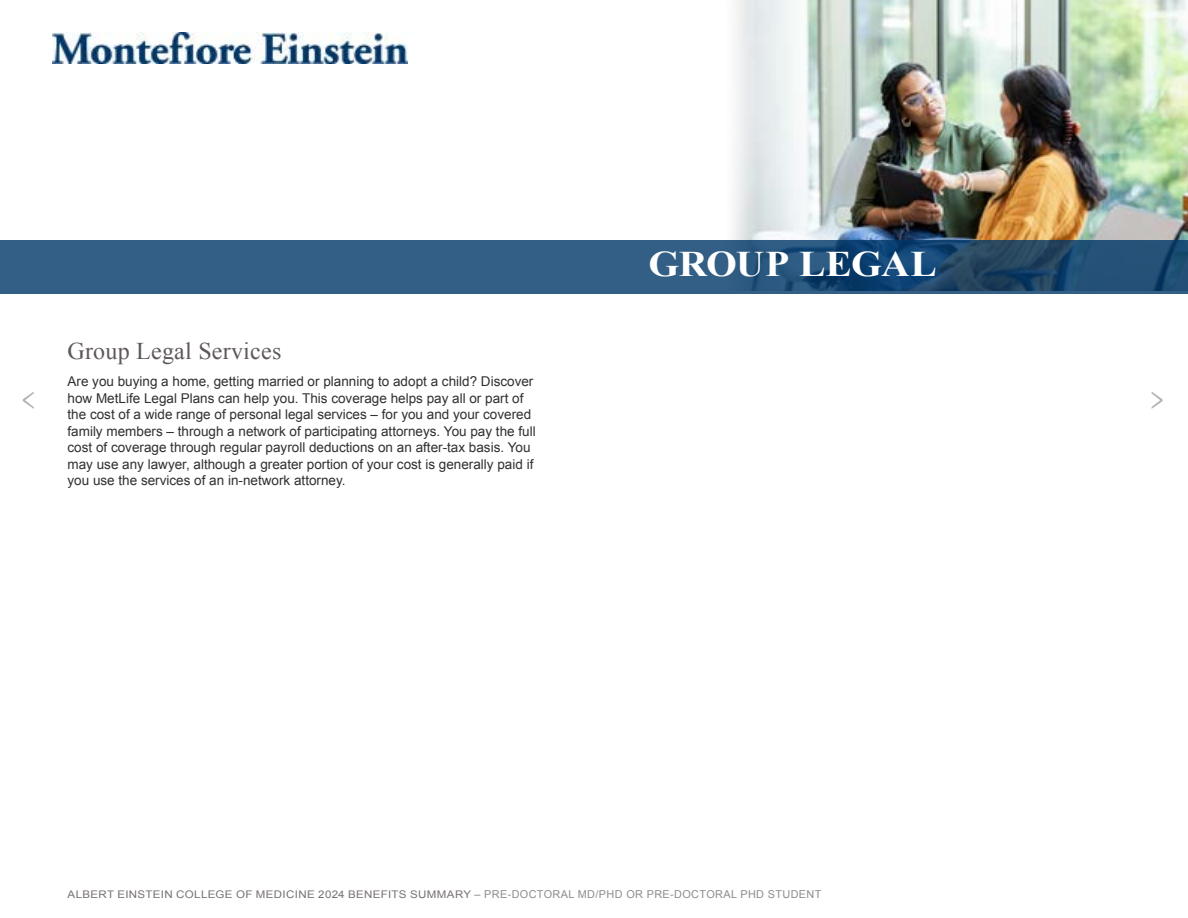
<style>
.page{position:relative;width:1188px;height:918px;background:#fff}
.page>*{position:absolute;margin:0;border:0;box-sizing:border-box;transform-origin:0 0}
.t1{font:700 36px "Times New Roman";letter-spacing:-.015em;color:#fff;scale:1.1 1}
.t2{font:24px "Times New Roman";letter-spacing:.01em;color:#5e5859}
.t3{font:13.5px/16.5px "Arial";color:#322f31}
.t4{font:10.5px "Arial";letter-spacing:.03em;color:#777172;scale:1.1 1}
.s1{font-size:10.8px;color:#8a8c8e}
</style>
<div class="page">
<svg style="left:23px;top:392px;width:11px;height:17px"></svg>
<svg style="left:1152px;top:392px;width:11px;height:17px"></svg>
<img style="left:933px;top:0;width:255px;height:240px">
<svg style="left:407px;top:0;width:526px;height:240px"></svg>
<svg style="left:0;top:240px;width:1188px;height:54px;background:#2b577e"></svg>
<img style="left:52px;top:32px;width:355px;height:32px">
<h2 class="t2" style="left:68px;top:335px;width:215px">Group Legal Services</h2>
<p class="t3" style="left:68px;top:373px;width:470px">Are you buying a home, getting married or planning to adopt a child? Discover how MetLife Legal Plans can help you. This coverage helps pay all or part of the cost of a wide range of personal legal services – for you and your covered family members – through a network of participating attorneys. You pay the full cost of coverage through regular payroll deductions on an after-tax basis. You may use any lawyer, although a greater portion of your cost is generally paid if you use the services of an in-network attorney.</p>
<h1 class="t1" style="left:649px;top:239px;width:264px">GROUP LEGAL</h1>
<p class="t4" style="left:68px;top:887px;width:687px">ALBERT EINSTEIN COLLEGE OF MEDICINE 2024 BENEFITS SUMMARY <span class="s1">– PRE-DOCTORAL MD/PHD OR PRE-DOCTORAL PHD STUDENT</span></p>
</div>
